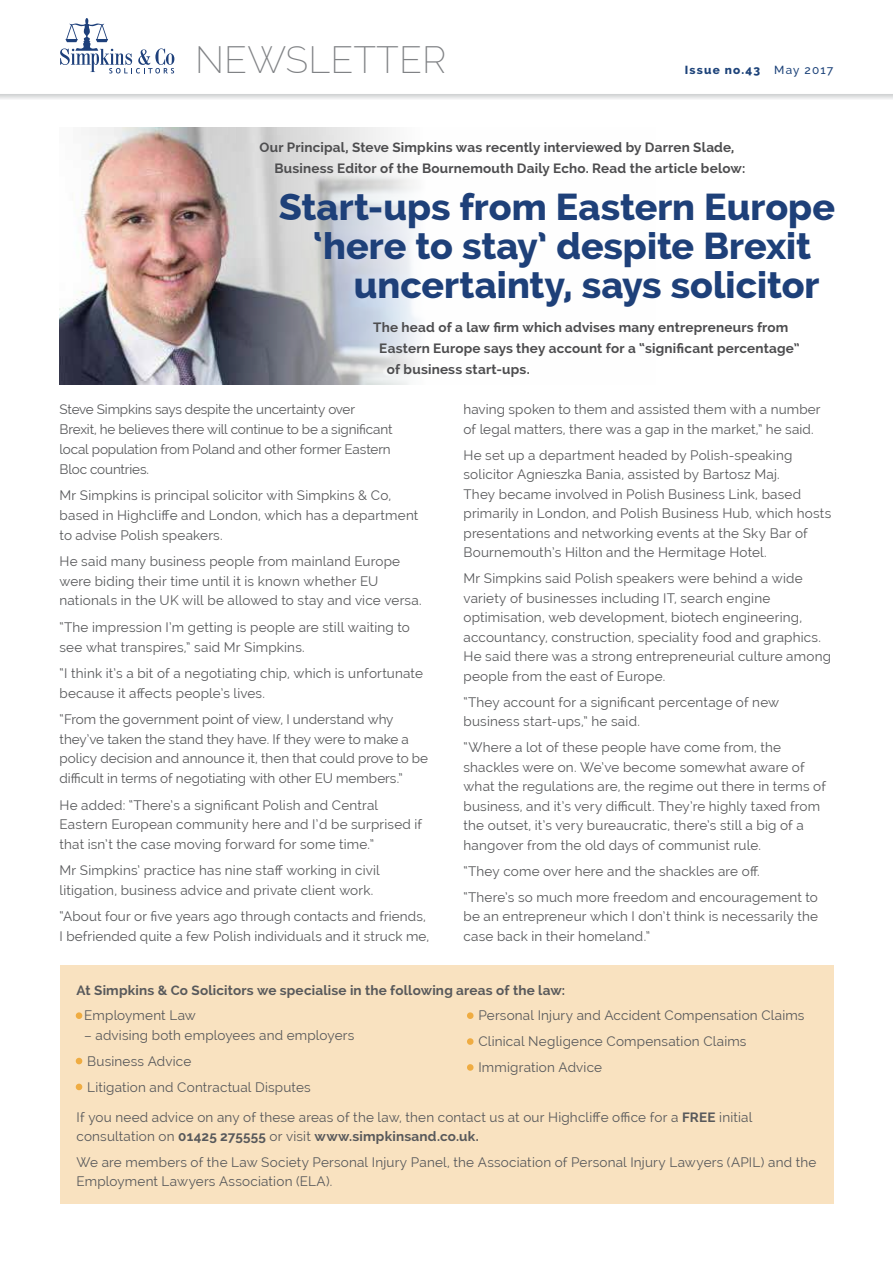
<style>
.page{position:relative;width:893px;height:1263px;background:#fff}
.page>*{position:absolute;margin:0;border:0;box-sizing:border-box;transform-origin:0 0}
.t1{font:800 37.5px "Raleway";color:#1e4079}
.t2{font:200 37.35px "Raleway";color:#808285}
.t3{font:13.5px/19.5px "Raleway";letter-spacing:.015em;color:#58595b}
.t4{font:700 13.5px/21px "Raleway";letter-spacing:.015em;color:#4d4d4f}
.t5{font:13.5px/19.8px "Raleway";letter-spacing:-.01em;color:#58595b}
.t6{font:700 13.5px "Raleway";letter-spacing:.015em;color:#58595b}
.t7{font:800 11.7px "Raleway";letter-spacing:.1em;color:#1c4279}
.s1{font-weight:500}
.s2{font-weight:800;color:#efac42}
.s3{font-weight:700}
</style>
<div class="page">
<img style="left:60px;top:128px;width:358px;height:256px">
<svg style="left:60px;top:18px;width:114px;height:55px"></svg>
<div style="left:0;top:94px;width:893px;height:6px;background:#e3e4e5"></div>
<div style="left:60px;top:1092px;width:773px;height:111px;background:#f9e2c0"></div>
<div style="left:60px;top:965px;width:773px;height:127px;background:#f9e2c0"></div>
<svg style="left:75px;top:1012px;width:8px;height:7px"></svg>
<svg style="left:75px;top:1057px;width:8px;height:8px"></svg>
<svg style="left:75px;top:1083px;width:8px;height:8px"></svg>
<svg style="left:467px;top:1012px;width:7px;height:7px"></svg>
<svg style="left:467px;top:1038px;width:7px;height:7px"></svg>
<svg style="left:467px;top:1064px;width:7px;height:7px"></svg>
<h2 class="t2" style="left:195px;top:38px;width:253px">NEWSLETTER</h2>
<p class="t7" style="left:685px;top:63px;width:150px">Issue no.43 <span class="s1">May 2017</span></p>
<p class="t4" style="left:274px;top:137px;width:472px;text-indent:-15px">Our Principal, Steve Simpkins was recently interviewed by Darren Slade,<br>Business Editor of the Bournemouth Daily Echo. Read the article below:</p>
<h1 class="t1" style="left:279px;top:185px;width:558px">Start-ups from Eastern Europe</h1>
<h1 class="t1" style="left:313px;top:224px;width:500px">‘here to stay’ despite Brexit</h1>
<h1 class="t1" style="left:354px;top:263px;width:467px">uncertainty, says solicitor</h1>
<p class="t4" style="left:373px;top:317px;width:417px">The head of a law firm which advises many entrepreneurs from</p>
<p class="t4" style="left:379px;top:338px;width:422px">Eastern Europe says they account for a “significant percentage”</p>
<p class="t4" style="left:387px;top:359px;width:145px">of business start-ups.</p>
<p class="t5" style="left:60px;top:399px;width:335px">Steve Simpkins says despite the uncertainty over Brexit, he believes there will continue to be a significant local population from Poland and other former Eastern Bloc countries.</p>
<p class="t3" style="left:60px;top:485px;width:360px">Mr Simpkins is principal solicitor with Simpkins &amp; Co, based in Highcliffe and London, which has a department to advise Polish speakers.</p>
<p class="t3" style="left:60px;top:551px;width:364px">He said many business people from mainland Europe were biding their time until it is known whether EU nationals in the UK will be allowed to stay and vice versa.</p>
<p class="t3" style="left:60px;top:617px;width:352px">“The impression I’m getting is people are still waiting to see what transpires,” said Mr Simpkins.</p>
<p class="t3" style="left:60px;top:663px;width:365px">“I think it’s a bit of a negotiating chip, which is unfortunate because it affects people’s lives.</p>
<p class="t3" style="left:60px;top:709px;width:370px">“From the government point of view, I understand why they’ve taken the stand they have. If they were to make a policy decision and announce it, then that could prove to be difficult in terms of negotiating with other EU members.”</p>
<p class="t3" style="left:60px;top:795px;width:364px">He added: “There’s a significant Polish and Central<br>Eastern European community here and I’d be surprised if that isn’t the case moving forward for some time.”</p>
<p class="t3" style="left:60px;top:861px;width:322px">Mr Simpkins’ practice has nine staff working in civil litigation, business advice and private client work.</p>
<p class="t3" style="left:60px;top:907px;width:371px">“About four or five years ago through contacts and friends,<br>I befriended quite a few Polish individuals and it struck me,</p>
<p class="t3" style="left:463px;top:400px;width:359px">having spoken to them and assisted them with a number of legal matters, there was a gap in the market,” he said.</p>
<p class="t3" style="left:463px;top:445px;width:369px">He set up a department headed by Polish-speaking solicitor Agnieszka Bania, assisted by Bartosz Maj.<br>They became involved in Polish Business Link, based primarily in London, and Polish Business Hub, which hosts presentations and networking events at the Sky Bar of Bournemouth’s Hilton and the Hermitage Hotel.</p>
<p class="t3" style="left:463px;top:569px;width:369px">Mr Simpkins said Polish speakers were behind a wide variety of businesses including IT, search engine optimisation, web development, biotech engineering, accountancy, construction, speciality food and graphics.<br>He said there was a strong entrepreneurial culture among people from the east of Europe.</p>
<p class="t3" style="left:463px;top:692px;width:317px">“They account for a significant percentage of new business start-ups,” he said.</p>
<p class="t3" style="left:463px;top:737px;width:364px">“Where a lot of these people have come from, the shackles were on. We’ve become somewhat aware of what the regulations are, the regime out there in terms of business, and it’s very difficult. They’re highly taxed from the outset, it’s very bureaucratic, there’s still a big of a hangover from the old days of communist rule.</p>
<p class="t3" style="left:463px;top:858px;width:356px;line-height:26px">“They come over here and the shackles are off.<br>“There’s so much more freedom and encouragement to</p>
<p class="t3" style="left:463px;top:906px;width:356px">be an entrepreneur which I don’t think is necessarily the case back in their homeland.”</p>
<p class="t6" style="left:77px;top:982px;width:490px">At Simpkins &amp; Co Solicitors we specialise in the following areas of the law:</p>
<p class="t3" style="left:77px;top:1006px;width:121px"><span class="s2">•</span> Employment Law</p>
<p class="t3" style="left:84px;top:1025px;width:271px">– advising both employees and employers</p>
<p class="t3" style="left:77px;top:1051px;width:116px"><span class="s2">•</span> Business Advice</p>
<p class="t3" style="left:77px;top:1077px;width:236px"><span class="s2">•</span> Litigation and Contractual Disputes</p>
<p class="t3" style="left:468px;top:1006px;width:338px"><span class="s2">•</span> Personal Injury and Accident Compensation Claims</p>
<p class="t3" style="left:468px;top:1032px;width:280px"><span class="s2">•</span> Clinical Negligence Compensation Claims</p>
<p class="t3" style="left:468px;top:1058px;width:136px"><span class="s2">•</span> Immigration Advice</p>
<p class="t3" style="left:77px;top:1107px;width:677px">If you need advice on any of these areas of the law, then contact us at our Highcliffe office for a <span class="s3">FREE</span> initial consultation on <span class="s3">01425 275555</span> or visit <span class="s3">www.simpkinsand.co.uk.</span></p>
<p class="t3" style="left:77px;top:1152px;width:741px">We are members of the Law Society Personal Injury Panel, the Association of Personal Injury Lawyers (APIL) and the<br>Employment Lawyers Association (ELA).</p>
</div>
